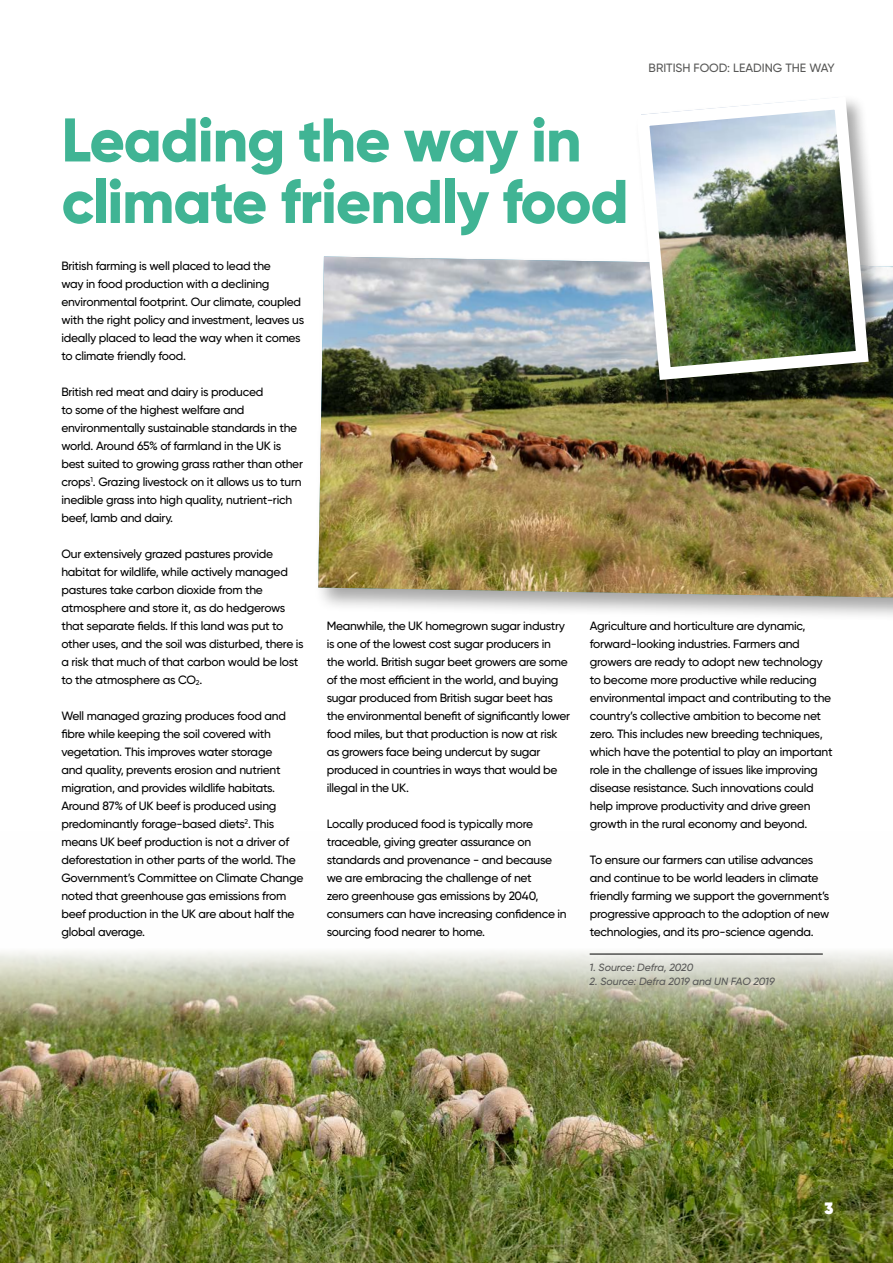
<style>
.page{position:relative;width:893px;height:1263px;background:#fff}
.page>*{position:absolute;margin:0;border:0;box-sizing:border-box;transform-origin:0 0}
.t1{font:800 61.5px/61.5px "Gilroy";letter-spacing:-.02em;color:#40b494}
.t2{font:800 16.5px "Gilroy";color:#fff}
.t3{font:500 12px/18px "Gilroy";letter-spacing:-.02em;color:#000}
.t4{font:500 12px "Gilroy";color:#575756}
.t5{font:italic 500 10.5px "Gilroy";letter-spacing:-.01em;color:#575756}
</style>
<div class="page">
<img style="left:0;top:951px;width:893px;height:312px">
<div style="left:315px;top:253px;width:578px;height:369px;background:#000;opacity:.35"></div>
<img style="left:318px;top:256px;width:575px;height:342px">
<div style="left:634px;top:94px;width:255px;height:306px;background:#000;opacity:.35"></div>
<img style="left:630px;top:94px;width:245px;height:292px">
<div style="left:590px;top:951px;width:252px;height:26px;background:#000;opacity:.45"></div>
<hr style="left:590px;top:954px;width:233px;height:1px;background:#000">
<p class="t4" style="left:649px;top:60px;width:188px">BRITISH FOOD: LEADING THE WAY</p>
<h1 class="t1" style="left:61px;top:109px;width:569px">Leading the way in climate friendly food</h1>
<p class="t3" style="left:61px;top:257px;width:244px">British farming is well placed to lead the<br>way in food production with a declining environmental footprint. Our climate, coupled with the right policy and investment, leaves us ideally placed to lead the way when it comes to climate friendly food.</p>
<p class="t3" style="left:61px;top:383px;width:243px">British red meat and dairy is produced<br>to some of the highest welfare and environmentally sustainable standards in the world. Around 65% of farmland in the UK is best suited to growing grass rather than other crops<sup>1</sup>. Grazing livestock on it allows us to turn inedible grass into high quality, nutrient-rich beef, lamb and dairy.</p>
<p class="t3" style="left:61px;top:545px;width:244px">Our extensively grazed pastures provide habitat for wildlife, while actively managed pastures take carbon dioxide from the atmosphere and store it, as do hedgerows that separate fields. If this land was put to other uses, and the soil was disturbed, there is a risk that much of that carbon would be lost to the atmosphere as CO<sub>2</sub>.</p>
<p class="t3" style="left:61px;top:707px;width:244px">Well managed grazing produces food and fibre while keeping the soil covered with vegetation. This improves water storage<br>and quality, prevents erosion and nutrient migration, and provides wildlife habitats.<br>Around 87% of UK beef is produced using predominantly forage-based diets<sup>2</sup>. This means UK beef production is not a driver of deforestation in other parts of the world. The Government’s Committee on Climate Change noted that greenhouse gas emissions from beef production in the UK are about half the global average.</p>
<p class="t3" style="left:327px;top:617px;width:245px">Meanwhile, the UK homegrown sugar industry is one of the lowest cost sugar producers in the world. British sugar beet growers are some of the most efficient in the world, and buying sugar produced from British sugar beet has the environmental benefit of significantly lower food miles, but that production is now at risk as growers face being undercut by sugar produced in countries in ways that would be illegal in the UK.</p>
<p class="t3" style="left:327px;top:815px;width:242px">Locally produced food is typically more traceable, giving greater assurance on standards and provenance - and because we are embracing the challenge of net<br>zero greenhouse gas emissions by 2040, consumers can have increasing confidence in sourcing food nearer to home.</p>
<p class="t3" style="left:590px;top:617px;width:244px">Agriculture and horticulture are dynamic, forward-looking industries. Farmers and growers are ready to adopt new technology to become more productive while reducing environmental impact and contributing to the country’s collective ambition to become net zero. This includes new breeding techniques, which have the potential to play an important role in the challenge of issues like improving disease resistance. Such innovations could help improve productivity and drive green growth in the rural economy and beyond.</p>
<p class="t3" style="left:590px;top:851px;width:241px">To ensure our farmers can utilise advances and continue to be world leaders in climate friendly farming we support the government’s progressive approach to the adoption of new technologies, and its pro-science agenda.</p>
<p class="t5" style="left:590px;top:961px;width:105px">1. Source: Defra, 2020</p>
<p class="t5" style="left:590px;top:974px;width:187px">2. Source: Defra 2019 and UN FAO 2019</p>
<h2 class="t2" style="left:824px;top:1197px;width:10px">3</h2>
</div>
